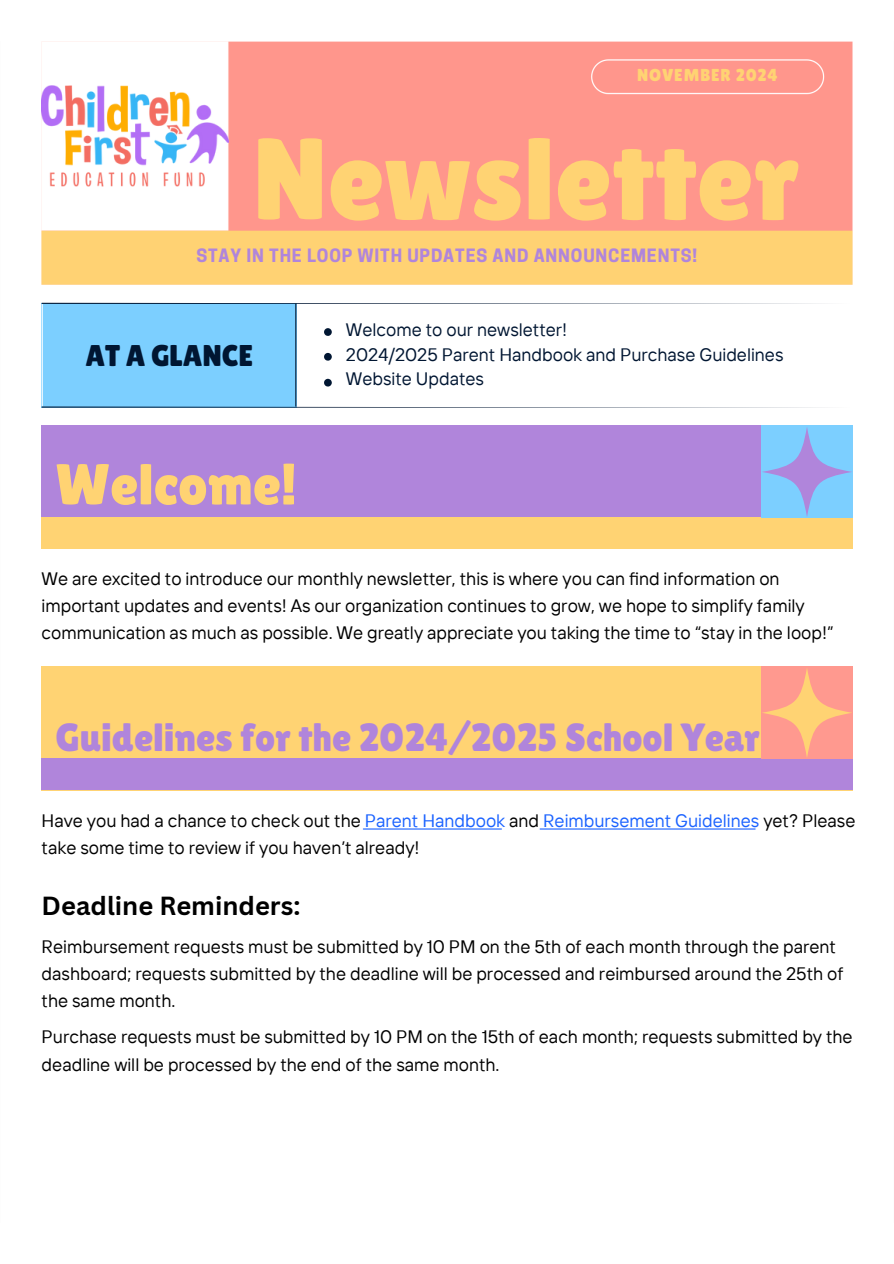
<style>
.page{position:relative;width:894px;height:1264px;background:#fff}
.page>*{position:absolute;margin:0;border:0;box-sizing:border-box;transform-origin:0 0}
.t1{font:115.8px "Lilita One";color:#ffd373}
.t2{font:57.45px "Lilita One";color:#ffd373}
.t3{font:39.3px "Lilita One";color:#b085db}
.t4{font:30px "Lilita One";color:#001632}
.t5{font:700 25.5px "Canva Sans";color:#000}
.t6{font:18px/27px "TT Interphases";color:#000}
.t7{font:18px/24.8px "TT Interphases";color:#001632}
.t8{font:700 17.25px "Cooper Hewitt";letter-spacing:.05em;color:#b085db}
.t9{font:17.25px "Lilita One";letter-spacing:.05em;color:#ffd373}
.s1{color:#1a62ff}
</style>
<div class="page">
<img style="left:41px;top:41px;width:812px;height:789px">
<img style="left:42px;top:85px;width:186px;height:102px">
<svg style="left:42px;top:303px;width:810px;height:104px"></svg>
<div style="left:42px;top:425px;width:810px;height:123px;background:#b085db"></div>
<div style="left:42px;top:517px;width:810px;height:31px;background:#ffd373"></div>
<div style="left:761px;top:425px;width:91px;height:92px;background:#7ccfff"></div>
<svg style="left:761px;top:426px;width:91px;height:91px"></svg>
<div style="left:42px;top:666px;width:810px;height:124px;background:#ffd373"></div>
<div style="left:42px;top:758px;width:810px;height:31px;background:#b085db"></div>
<div style="left:761px;top:666px;width:91px;height:92px;background:#ff998f"></div>
<svg style="left:761px;top:667px;width:91px;height:91px"></svg>
<h3 class="t9" style="left:637px;top:65px;width:142px">NOVEMBER 2024</h3>
<p class="t1" style="left:252px;top:112px;width:548px">Newsletter</p>
<h5 class="t8" style="left:196px;top:249px;width:502px">STAY IN THE LOOP WITH UPDATES AND ANNOUNCEMENTS!</h5>
<p class="t4" style="left:85px;top:338px;width:169px">AT A GLANCE</p>
<p class="t2" style="left:55px;top:451px;width:243px">Welcome!</p>
<p class="t7" style="left:346px;top:317px;width:439px">Welcome to our newsletter!<br>2024/2025 Parent Handbook and Purchase Guidelines<br>Website Updates</p>
<h1 class="t6" style="left:42px;top:564px;width:793px">We are excited to introduce our monthly newsletter, this is where you can find information on important updates and events! As our organization continues to grow, we hope to simplify family communication as much as possible. We greatly appreciate you taking the time to “stay in the loop!”</h1>
<p class="t3" style="left:55px;top:714px;width:705px">Guidelines for the 2024/2025 School Year</p>
<h2 class="t6" style="left:42px;top:806px;width:815px">Have you had a chance to check out the <span class="s1">Parent Handbook</span> and <span class="s1">Reimbursement Guidelines</span> yet? Please take some time to review if you haven’t already!</h2>
<p class="t5" style="left:42px;top:887px;width:260px">Deadline Reminders:</p>
<h6 class="t6" style="left:42px;top:932px;width:803px">Reimbursement requests must be submitted by 10 PM on the 5th of each month through the parent dashboard; requests submitted by the deadline will be processed and reimbursed around the 25th of the same month.</h6>
<h4 class="t6" style="left:42px;top:1022px;width:812px">Purchase requests must be submitted by 10 PM on the 15th of each month; requests submitted by the</h4>
<p class="t6" style="left:42px;top:1050px;width:459px">deadline will be processed by the end of the same month.</p>
</div>
